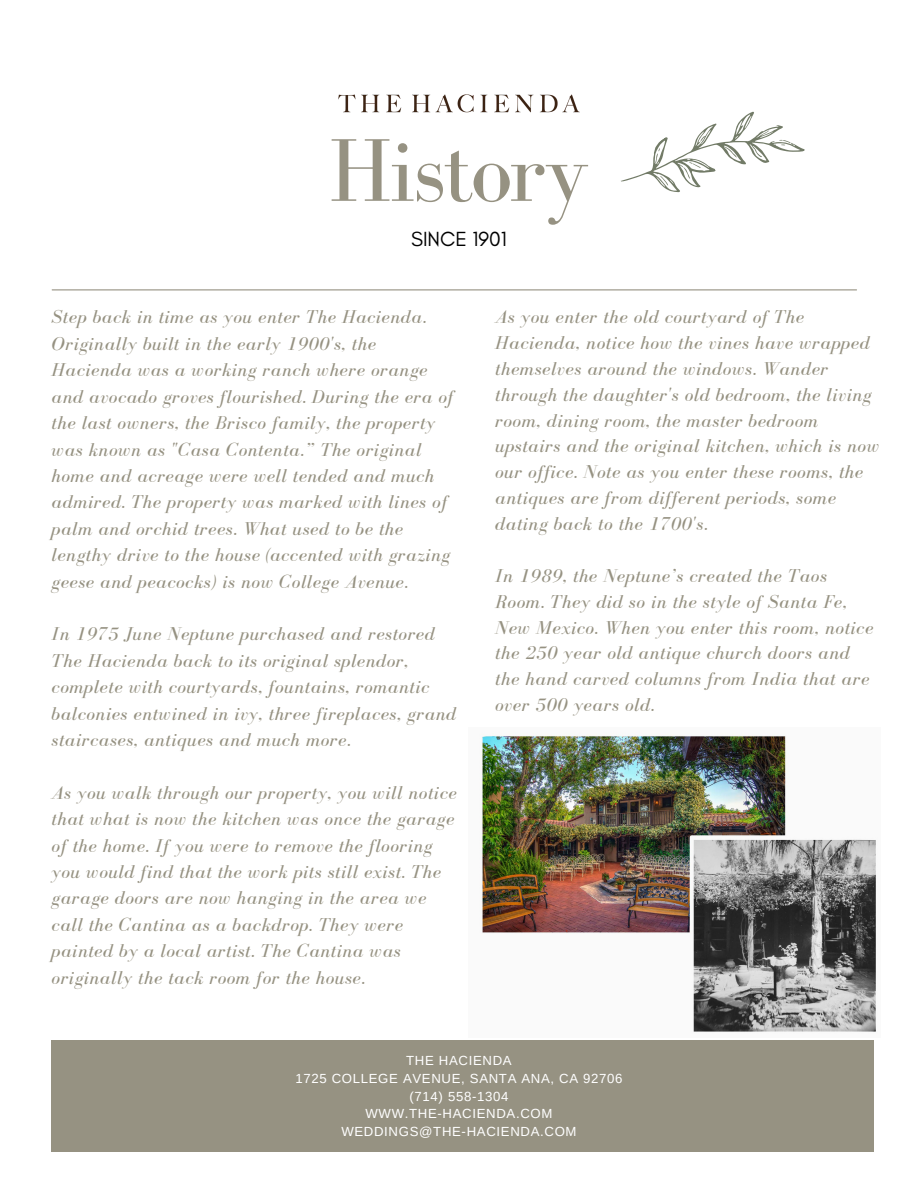
<style>
.page{position:relative;width:918px;height:1188px;background:#fff}
.page>*{position:absolute;margin:0;border:0;box-sizing:border-box;transform-origin:0 0}
.t1{font:91.65px "Bodoni FLF";letter-spacing:-.03em;color:#969282}
.t2{font:20.85px "Glacial Indifference";color:#000}
.t3{font:italic 19.2px/26.4px "Bodoni FLF";letter-spacing:.03em;color:#969282}
.t4{font:13.2px/17.5px "Arimo";letter-spacing:.05em;color:#fff;text-align:center}
</style>
<div class="page">
<div style="left:52px;top:1040px;width:822px;height:112px;background:#969282"></div>
<img style="left:481px;top:734px;width:395px;height:298px">
<img style="left:338px;top:94px;width:242px;height:19px">
<hr style="left:52px;top:289px;width:805px;height:1px;background:#969282">
<svg style="left:621px;top:111px;width:184px;height:82px"></svg>
<h1 class="t1" style="left:329px;top:121px;width:262px">History</h1>
<p class="t2" style="left:411px;top:226px;width:97px">SINCE 1901</p>
<p class="t3" style="left:52px;top:304px;width:403px">Step back in time as you enter The Hacienda.<br>Originally built in the early 1900's, the Hacienda was a working ranch where orange and avocado groves flourished. During the era of the last owners, the Brisco family, the property was known as "Casa Contenta.” The original home and acreage were well tended and much admired. The property was marked with lines of palm and orchid trees. What used to be the lengthy drive to the house (accented with grazing geese and peacocks) is now College Avenue.</p>
<p class="t3" style="left:52px;top:621px;width:406px">In 1975 June Neptune purchased and restored The Hacienda back to its original splendor, complete with courtyards, fountains, romantic balconies entwined in ivy, three fireplaces, grand staircases, antiques and much more.</p>
<p class="t3" style="left:52px;top:779px;width:407px">As you walk through our property, you will notice that what is now the kitchen was once the garage of the home. If you were to remove the flooring you would find that the work pits still exist. The garage doors are now hanging in the area we call the Cantina as a backdrop. They were painted by a local artist. The Cantina was originally the tack room for the house.</p>
<p class="t3" style="left:495px;top:304px;width:386px;line-height:25.8px">As you enter the old courtyard of The Hacienda, notice how the vines have wrapped themselves around the windows. Wander through the daughter's old bedroom, the living room, dining room, the master bedroom upstairs and the original kitchen, which is now our office. Note as you enter these rooms, the antiques are from different periods, some dating back to the 1700's.</p>
<p class="t3" style="left:495px;top:563px;width:380px;line-height:25.8px">In 1989, the Neptune’s created the Taos Room. They did so in the style of Santa Fe, New Mexico. When you enter this room, notice the 250 year old antique church doors and the hand carved columns from India that are over 500 years old.</p>
<p class="t4" style="left:295px;top:1052px;width:329px">THE HACIENDA<br>1725 COLLEGE AVENUE, SANTA ANA, CA 92706 (714) 558-1304<br>WWW.THE-HACIENDA.COM<br>WEDDINGS@THE-HACIENDA.COM</p>
</div>
